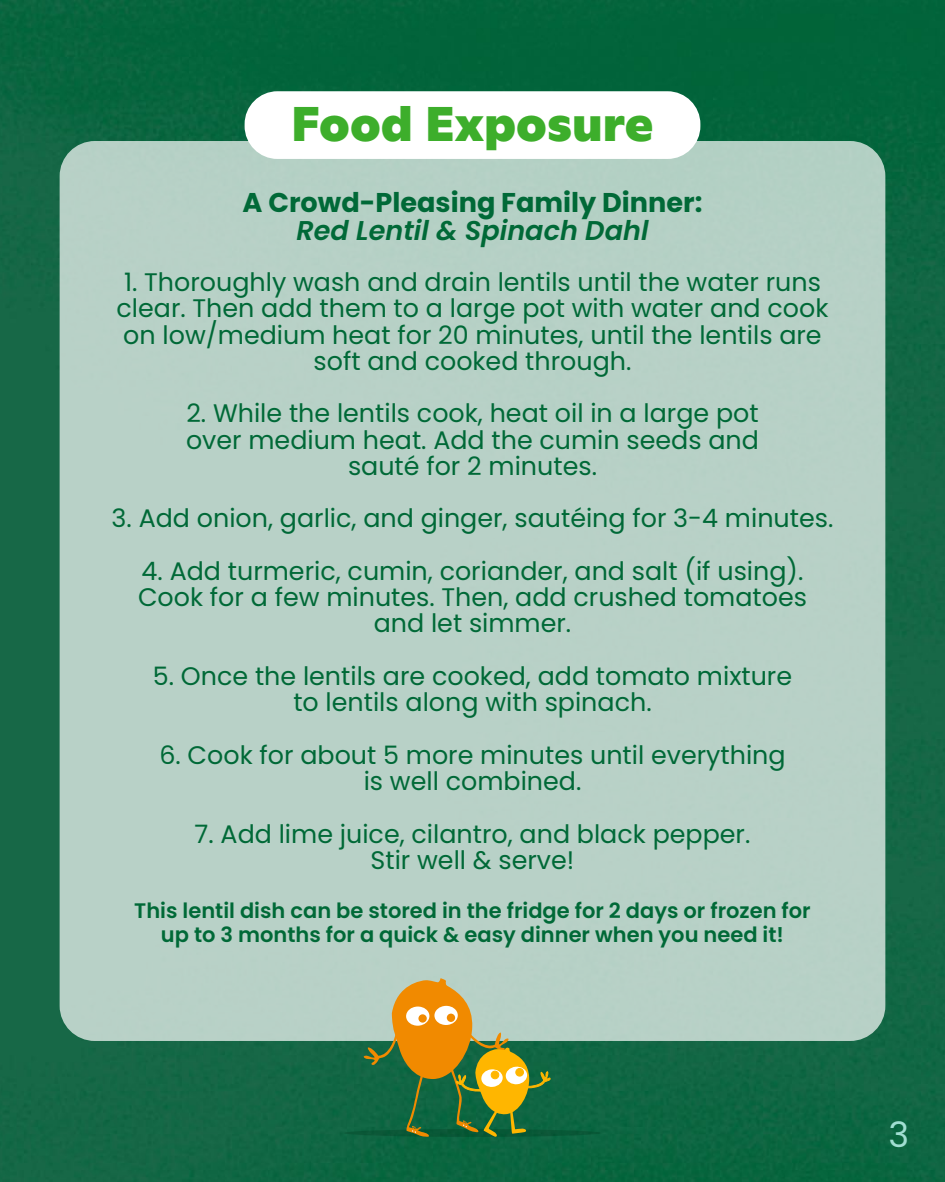
<style>
.page{position:relative;width:945px;height:1182px;background:#fff}
.page>*{position:absolute;margin:0;border:0;box-sizing:border-box;transform-origin:0 0}
.t1{font:900 48.65px "ABC Ginto Normal Trial";color:#3dae2b}
.t2{font:35px "Poppins";color:#a1ded2}
.t3{font:700 27.12px "Poppins";color:#006937}
.t4{font:italic 600 27.12px "Poppins";color:#006937}
.t5{font:25.38px/26.2px "Poppins";color:#006937;text-align:center}
.t6{font:600 21px/24.5px "Poppins";color:#006937;text-align:center}
</style>
<div class="page">
<img style="left:0;top:0;width:945px;height:1181px">
<div style="left:60px;top:141px;width:825px;height:899px;background:#b8d1c7;border-radius:35px"></div>
<div style="left:245px;top:91px;width:455px;height:68px;background:#fff;border-radius:33px"></div>
<svg style="left:344px;top:1128px;width:257px;height:8px"></svg>
<svg style="left:362px;top:978px;width:188px;height:158px"></svg>
<div style="left:491px;top:1070px;width:8px;height:9px;background:#ffb600;border:1px solid #ffb600;border-radius:50%"></div>
<h1 class="t1" style="left:291px;top:93px;width:364px">Food Exposure</h1>
<p class="t3" style="left:243px;top:187px;width:461px">A Crowd-Pleasing Family Dinner:</p>
<p class="t4" style="left:296px;top:215px;width:354px">Red Lentil &amp; Spinach Dahl</p>
<p class="t5" style="left:116px;top:269px;width:714px">1. Thoroughly wash and drain lentils until the water runs clear. Then add them to a large pot with water and cook on low/medium heat for 20 minutes, until the lentils are soft and cooked through.</p>
<p class="t5" style="left:186px;top:400px;width:574px">2. While the lentils cook, heat oil in a large pot over medium heat. Add the cumin seeds and sauté for 2 minutes.</p>
<p class="t5" style="left:112px;top:505px;width:723px">3. Add onion, garlic, and ginger, sautéing for 3-4 minutes.</p>
<p class="t5" style="left:138px;top:558px;width:670px">4. Add turmeric, cumin, coriander, and salt (if using).<br>Cook for a few minutes. Then, add crushed tomatoes and let simmer.</p>
<p class="t5" style="left:153px;top:663px;width:641px">5. Once the lentils are cooked, add tomato mixture to lentils along with spinach.</p>
<p class="t5" style="left:159px;top:741px;width:628px">6. Cook for about 5 more minutes until everything is well combined.</p>
<p class="t5" style="left:195px;top:820px;width:557px">7. Add lime juice, cilantro, and black pepper.<br>Stir well &amp; serve!</p>
<p class="t6" style="left:134px;top:898px;width:678px">This lentil dish can be stored in the fridge for 2 days or frozen for up to 3 months for a quick &amp; easy dinner when you need it!</p>
<h2 class="t2" style="left:889px;top:1113px;width:22px">3</h2>
</div>
